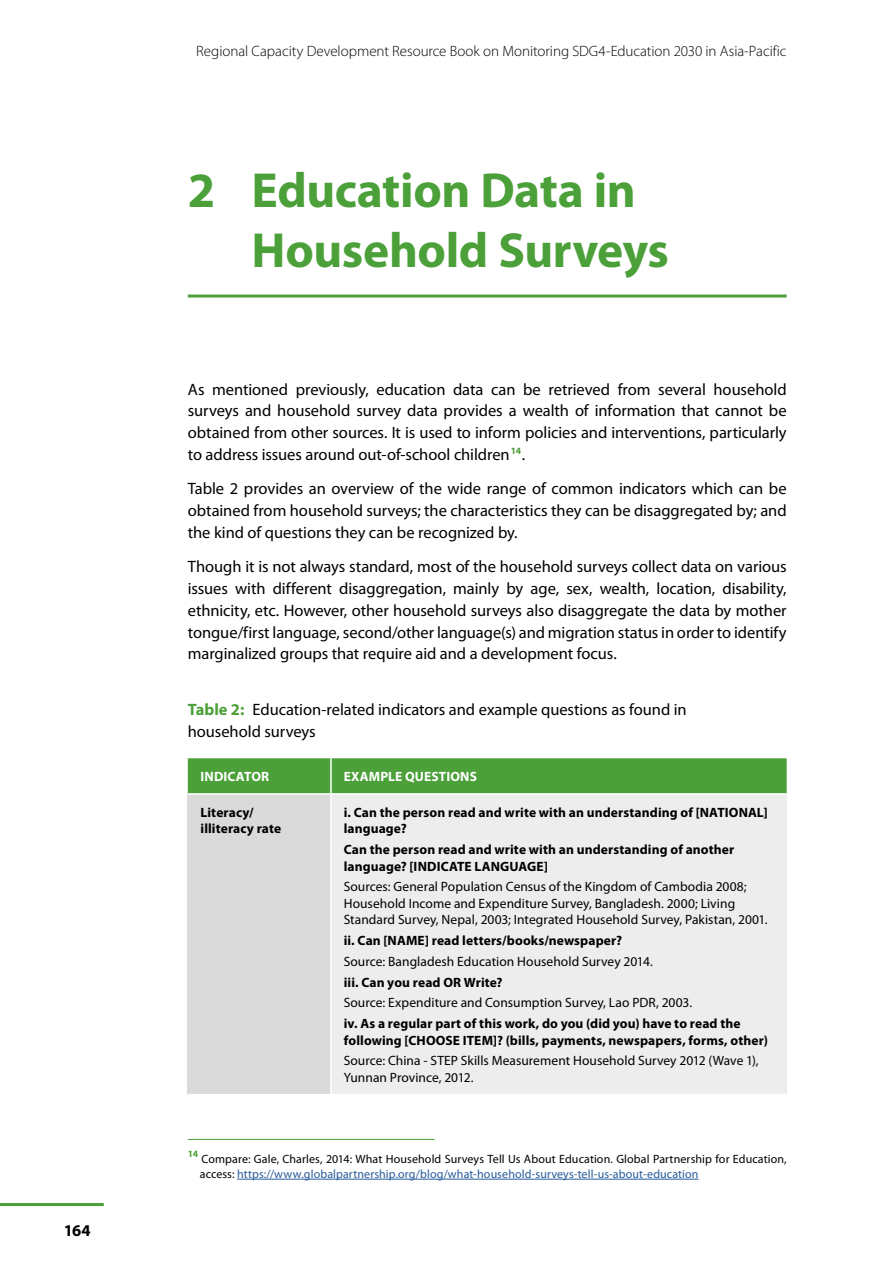
<style>
.page{position:relative;width:893px;height:1263px;background:#fff}
.page>*{position:absolute;margin:0;border:0;box-sizing:border-box;transform-origin:0 0}
.t1{font:700 49.5px/59.4px "Myriad Pro";letter-spacing:-.01em;color:#4ca039}
.t2{font:16.5px/21.8px "Myriad Pro";letter-spacing:-.005em;color:#000;text-align:justify}
.t3{font:700 16.5px "Myriad Pro";color:#000}
.t4{font:300 15px "Myriad Pro";color:#000}
.t5{font:13.5px/16.5px "Myriad Pro";color:#000}
.t6{font:700 13.5px/16.5px "Myriad Pro";letter-spacing:.01em;color:#000}
.t7{font:700 13.5px "Myriad Pro";letter-spacing:.01em;color:#fff}
.t8{font:12px/15px "Myriad Pro";letter-spacing:.01em;color:#000}
.t9{font:700 9.6px "Myriad Pro";color:#4ca039}
.s1{font-weight:700;color:#4ca039}
.s2{color:#275b9b}
</style>
<div class="page">
<hr style="left:0;top:1203px;width:104px;height:3px;background:#4ca039">
<hr style="left:188px;top:294px;width:599px;height:3px;background:#4ca039">
<div style="left:188px;top:758px;width:599px;height:35px;background:#4ca039"></div>
<div style="left:188px;top:794px;width:143px;height:300px;background:#dadada"></div>
<div style="left:331px;top:794px;width:456px;height:300px;background:#ededed"></div>
<hr style="left:330px;top:758px;width:2px;height:35px;background:#fff">
<hr style="left:330px;top:795px;width:2px;height:299px;background:#fff">
<hr style="left:188px;top:793px;width:143px;height:2px;background:#fff">
<hr style="left:331px;top:793px;width:456px;height:2px;background:#fff">
<hr style="left:188px;top:1139px;width:246px;height:1px;background:#4ca039">
<hr style="left:237px;top:1179px;width:462px;height:1px;background:#275b9b">
<p class="t3" style="left:64px;top:1220px;width:28px">164</p>
<p class="t4" style="left:196px;top:42px;width:592px">Regional Capacity Development Resource Book on Monitoring SDG4-Education 2030 in Asia-Pacific</p>
<h1 class="t1" style="left:252px;top:159px;width:419px;text-indent:-64px">2 Education Data in<br>Household Surveys</h1>
<p class="t2" style="left:188px;top:378px;width:600px">As mentioned previously, education data can be retrieved from several household surveys and household survey data provides a wealth of information that cannot be obtained from other sources. It is used to inform policies and interventions, particularly to address issues around out-of-school children<sup>14</sup>.</p>
<p class="t2" style="left:188px;top:478px;width:600px">Table 2 provides an overview of the wide range of common indicators which can be obtained from household surveys; the characteristics they can be disaggregated by; and the kind of questions they can be recognized by.</p>
<p class="t2" style="left:188px;top:556px;width:600px">Though it is not always standard, most of the household surveys collect data on various issues with different disaggregation, mainly by age, sex, wealth, location, disability, ethnicity, etc. However, other household surveys also disaggregate the data by mother tongue/first language, second/other language(s) and migration status in order to identify marginalized groups that require aid and a development focus.</p>
<p class="t2" style="left:188px;top:698px;width:500px"><span class="s1">Table 2:</span> Education-related indicators and example questions as found in household surveys</p>
<p class="t7" style="left:201px;top:768px;width:70px">INDICATOR</p>
<p class="t7" style="left:344px;top:768px;width:135px">EXAMPLE QUESTIONS</p>
<p class="t6" style="left:201px;top:803px;width:82px">Literacy/ illiteracy rate</p>
<p class="t6" style="left:344px;top:803px;width:425px">i. Can the person read and write with an understanding of [NATIONAL] language?</p>
<p class="t6" style="left:344px;top:841px;width:392px">Can the person read and write with an understanding of another language? [INDICATE LANGUAGE]</p>
<p class="t5" style="left:344px;top:878px;width:426px">Sources: General Population Census of the Kingdom of Cambodia 2008;<br>Household Income and Expenditure Survey, Bangladesh. 2000; Living<br>Standard Survey, Nepal, 2003; Integrated Household Survey, Pakistan, 2001.</p>
<p class="t6" style="left:344px;top:932px;width:280px">ii. Can [NAME] read letters/books/newspaper?</p>
<p class="t5" style="left:344px;top:953px;width:311px">Source: Bangladesh Education Household Survey 2014.</p>
<p class="t6" style="left:344px;top:973px;width:160px">iii. Can you read OR Write?</p>
<p class="t5" style="left:344px;top:994px;width:350px">Source: Expenditure and Consumption Survey, Lao PDR, 2003.</p>
<p class="t6" style="left:344px;top:1015px;width:426px">iv. As a regular part of this work, do you (did you) have to read the following [CHOOSE ITEM]? (bills, payments, newspapers, forms, other)</p>
<p class="t5" style="left:344px;top:1052px;width:416px">Source: China - STEP Skills Measurement Household Survey 2012 (Wave 1),<br>Yunnan Province, 2012.</p>
<p class="t9" style="left:188px;top:1148px;width:12px">14</p>
<p class="t8" style="left:200px;top:1151px;width:588px">Compare: Gale, Charles, 2014: What Household Surveys Tell Us About Education. Global Partnership for Education, access: <span class="s2">https://www.globalpartnership.org/blog/what-household-surveys-tell-us-about-education</span></p>
</div>
